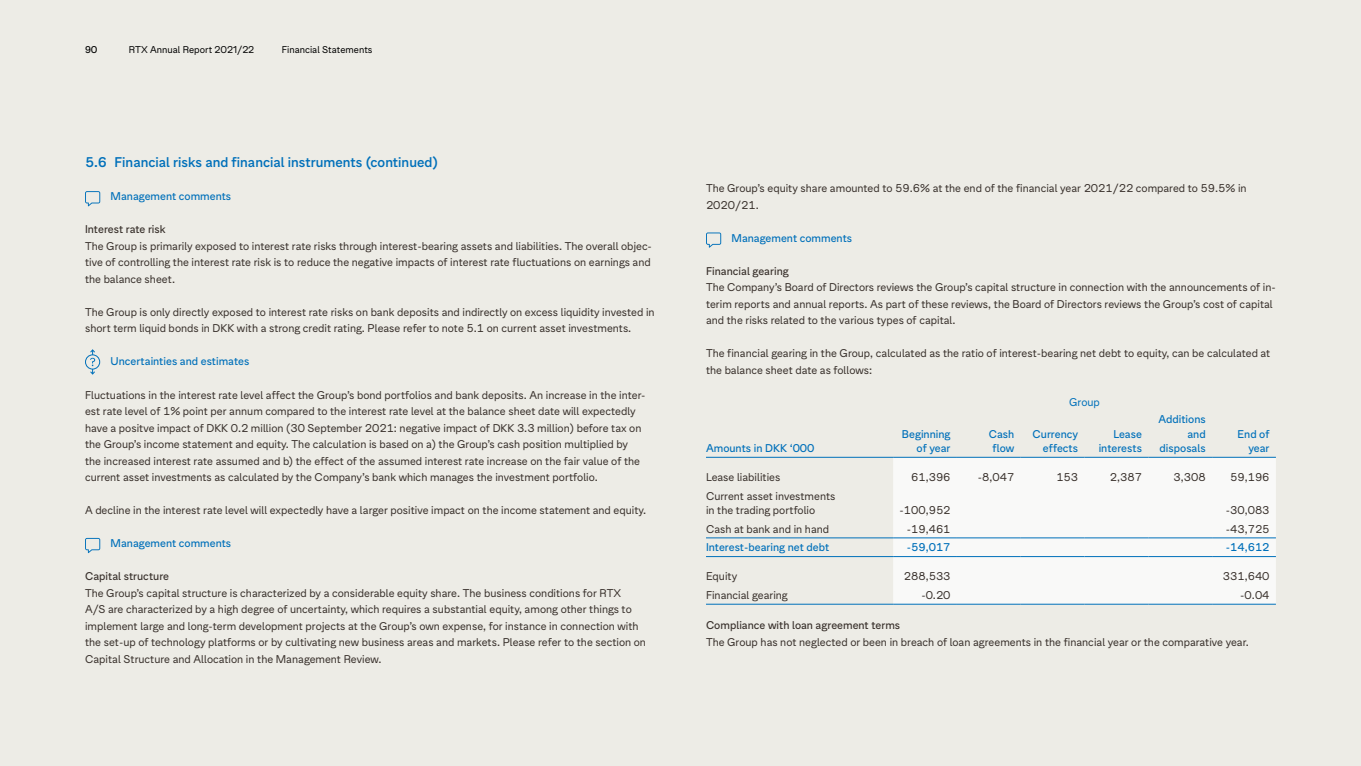
<style>
.page{position:relative;width:1361px;height:766px;background:#fff}
.page>*{position:absolute;margin:0;border:0;box-sizing:border-box;transform-origin:0 0}
.t1{font:600 15px "Zichtbaar ACC";color:#0070ba}
.t2{font:12px/16.5px "Zichtbaar ACC";color:#38302b}
.t3{font:500 12px/14.2px "Zichtbaar ACC";color:#0070ba;text-align:right}
.t4{font:500 12px "Zichtbaar ACC";color:#38302b}
.t5{font:12px "Zichtbaar ACC";color:#0070ba}
.t6{font:10.5px "Zichtbaar";color:#000}
.t7{font:500 10.5px "Zichtbaar";color:#000}
</style>
<div class="page">
<div style="left:0;top:0;width:1361px;height:765px;background:#edece6"></div>
<svg style="left:85px;top:191px;width:15px;height:15px"></svg>
<div style="left:85px;top:354px;width:15px;height:15px;border:1px solid #0070ba;border-radius:50%"></div>
<svg style="left:89px;top:349px;width:7px;height:26px"></svg>
<svg style="left:85px;top:537px;width:15px;height:16px"></svg>
<svg style="left:706px;top:232px;width:15px;height:15px"></svg>
<div style="left:893px;top:458px;width:383px;height:145px;background:#f9f9f8"></div>
<hr style="left:706px;top:457px;width:187px;height:1px;background:#0070ba">
<hr style="left:893px;top:457px;width:64px;height:1px;background:#0070ba">
<hr style="left:957px;top:457px;width:63px;height:1px;background:#0070ba">
<hr style="left:1020px;top:457px;width:64px;height:1px;background:#0070ba">
<hr style="left:1084px;top:457px;width:64px;height:1px;background:#0070ba">
<hr style="left:1148px;top:457px;width:64px;height:1px;background:#0070ba">
<hr style="left:1212px;top:457px;width:64px;height:1px;background:#0070ba">
<hr style="left:706px;top:537px;width:187px;height:1px;background:#0070ba">
<hr style="left:893px;top:537px;width:64px;height:1px;background:#0070ba">
<hr style="left:957px;top:537px;width:63px;height:1px;background:#0070ba">
<hr style="left:1020px;top:537px;width:64px;height:1px;background:#0070ba">
<hr style="left:1084px;top:537px;width:64px;height:1px;background:#0070ba">
<hr style="left:1148px;top:537px;width:64px;height:1px;background:#0070ba">
<hr style="left:1212px;top:537px;width:64px;height:1px;background:#0070ba">
<hr style="left:706px;top:556px;width:187px;height:1px;background:#0070ba">
<hr style="left:893px;top:556px;width:64px;height:1px;background:#0070ba">
<hr style="left:957px;top:556px;width:63px;height:1px;background:#0070ba">
<hr style="left:1020px;top:556px;width:64px;height:1px;background:#0070ba">
<hr style="left:1084px;top:556px;width:64px;height:1px;background:#0070ba">
<hr style="left:1148px;top:556px;width:64px;height:1px;background:#0070ba">
<hr style="left:1212px;top:556px;width:64px;height:1px;background:#0070ba">
<hr style="left:706px;top:603px;width:187px;height:1px;background:#0070ba">
<hr style="left:893px;top:603px;width:64px;height:1px;background:#0070ba">
<hr style="left:957px;top:603px;width:63px;height:1px;background:#0070ba">
<hr style="left:1020px;top:603px;width:64px;height:1px;background:#0070ba">
<hr style="left:1084px;top:603px;width:64px;height:1px;background:#0070ba">
<hr style="left:1148px;top:603px;width:64px;height:1px;background:#0070ba">
<hr style="left:1212px;top:603px;width:64px;height:1px;background:#0070ba">
<p class="t7" style="left:85px;top:42px;width:14px">90</p>
<p class="t6" style="left:129px;top:42px;width:127px">RTX Annual Report 2021/22</p>
<p class="t6" style="left:282px;top:42px;width:92px">Financial Statements</p>
<p class="t1" style="left:85px;top:151px;width:354px">5.6 Financial risks and financial instruments (continued)</p>
<p class="t3" style="left:111px;top:189px;width:122px">Management comments</p>
<p class="t4" style="left:85px;top:221px;width:82px">Interest rate risk</p>
<p class="t2" style="left:85px;top:237px;width:568px;text-align:justify">The Group is primarily exposed to interest rate risks through interest-bearing assets and liabilities. The overall objec&shy;tive of controlling the interest rate risk is to reduce the negative impacts of interest rate fluctuations on earnings and the balance sheet.</p>
<p class="t2" style="left:85px;top:303px;width:571px">The Group is only directly exposed to interest rate risks on bank deposits and indirectly on excess liquidity invested in short term liquid bonds in DKK with a strong credit rating. Please refer to note 5.1 on current asset investments.</p>
<p class="t3" style="left:111px;top:354px;width:140px">Uncertainties and estimates</p>
<p class="t2" style="left:85px;top:385px;width:562px">Fluctuations in the interest rate level affect the Group’s bond portfolios and bank deposits. An increase in the inter&shy;est rate level of 1% point per annum compared to the interest rate level at the balance sheet date will expectedly have a positve impact of DKK 0.2 million (30 September 2021: negative impact of DKK 3.3 million) before tax on the Group’s income statement and equity. The calculation is based on a) the Group’s cash position multiplied by the increased interest rate assumed and b) the effect of the assumed interest rate increase on the fair value of the current asset investments as calculated by the Company’s bank which manages the investment portfolio.</p>
<p class="t2" style="left:85px;top:501px;width:563px">A decline in the interest rate level will expectedly have a larger positive impact on the income statement and equity.</p>
<p class="t3" style="left:111px;top:535px;width:122px">Management comments</p>
<p class="t4" style="left:85px;top:567px;width:86px">Capital structure</p>
<p class="t2" style="left:85px;top:583px;width:562px">The Group’s capital structure is characterized by a considerable equity share. The business conditions for RTX<br>A/S are characterized by a high degree of uncertainty, which requires a substantial equity, among other things to implement large and long-term development projects at the Group’s own expense, for instance in connection with the set-up of technology platforms or by cultivating new business areas and markets. Please refer to the section on Capital Structure and Allocation in the Management Review.</p>
<p class="t2" style="left:706px;top:179px;width:542px">The Group’s equity share amounted to 59.6% at the end of the financial year 2021/22 compared to 59.5% in<br>2020/21.</p>
<p class="t3" style="left:731px;top:230px;width:122px">Management comments</p>
<p class="t4" style="left:706px;top:262px;width:84px">Financial gearing</p>
<p class="t2" style="left:706px;top:278px;width:571px">The Company’s Board of Directors reviews the Group’s capital structure in connection with the announcements of in&shy;terim reports and annual reports. As part of these reviews, the Board of Directors reviews the Group’s cost of capital and the risks related to the various types of capital.</p>
<p class="t2" style="left:706px;top:344px;width:566px">The financial gearing in the Group, calculated as the ratio of interest-bearing net debt to equity, can be calculated at the balance sheet date as follows:</p>
<p class="t5" style="left:1069px;top:393px;width:32px">Group</p>
<p class="t3" style="left:706px;top:440px;width:110px">Amounts in DKK ‘000</p>
<p class="t3" style="left:1158px;top:411px;width:49px">Additions and disposals</p>
<p class="t3" style="left:902px;top:426px;width:50px">Beginning of year</p>
<p class="t3" style="left:989px;top:426px;width:27px;text-align:left">Cash flow</p>
<p class="t3" style="left:1032px;top:426px;width:47px">Currency effects</p>
<p class="t3" style="left:1098px;top:426px;width:45px">Lease interests</p>
<p class="t3" style="left:1237px;top:426px;width:34px">End of year</p>
<p class="t2" style="left:706px;top:468px;width:76px">Lease liabilities</p>
<p class="t2" style="left:911px;top:468px;width:41px">61,396</p>
<p class="t2" style="left:978px;top:468px;width:38px">-8,047</p>
<p class="t2" style="left:1056px;top:468px;width:23px">153</p>
<p class="t2" style="left:1110px;top:468px;width:34px">2,387</p>
<p class="t2" style="left:1173px;top:468px;width:34px">3,308</p>
<p class="t2" style="left:1230px;top:468px;width:41px">59,196</p>
<p class="t2" style="left:706px;top:488px;width:131px;line-height:14.2px">Current asset investments in the trading portfolio</p>
<p class="t2" style="left:899px;top:501px;width:52px">-100,952</p>
<p class="t2" style="left:1226px;top:501px;width:45px">-30,083</p>
<p class="t2" style="left:706px;top:519px;width:125px">Cash at bank and in hand</p>
<p class="t2" style="left:907px;top:519px;width:45px">-19,461</p>
<p class="t2" style="left:1226px;top:519px;width:45px">-43,725</p>
<p class="t3" style="left:706px;top:539px;width:125px">Interest-bearing net debt</p>
<p class="t3" style="left:907px;top:539px;width:45px">-59,017</p>
<p class="t3" style="left:1226px;top:539px;width:45px">-14,612</p>
<p class="t2" style="left:706px;top:567px;width:33px">Equity</p>
<p class="t2" style="left:904px;top:567px;width:48px">288,533</p>
<p class="t2" style="left:1223px;top:567px;width:48px">331,640</p>
<p class="t2" style="left:706px;top:586px;width:83px">Financial gearing</p>
<p class="t2" style="left:921px;top:586px;width:31px">-0.20</p>
<p class="t2" style="left:1240px;top:586px;width:31px">-0.04</p>
<p class="t4" style="left:706px;top:616px;width:196px">Compliance with loan agreement terms</p>
<p class="t2" style="left:706px;top:633px;width:544px">The Group has not neglected or been in breach of loan agreements in the financial year or the comparative year.</p>
</div>
